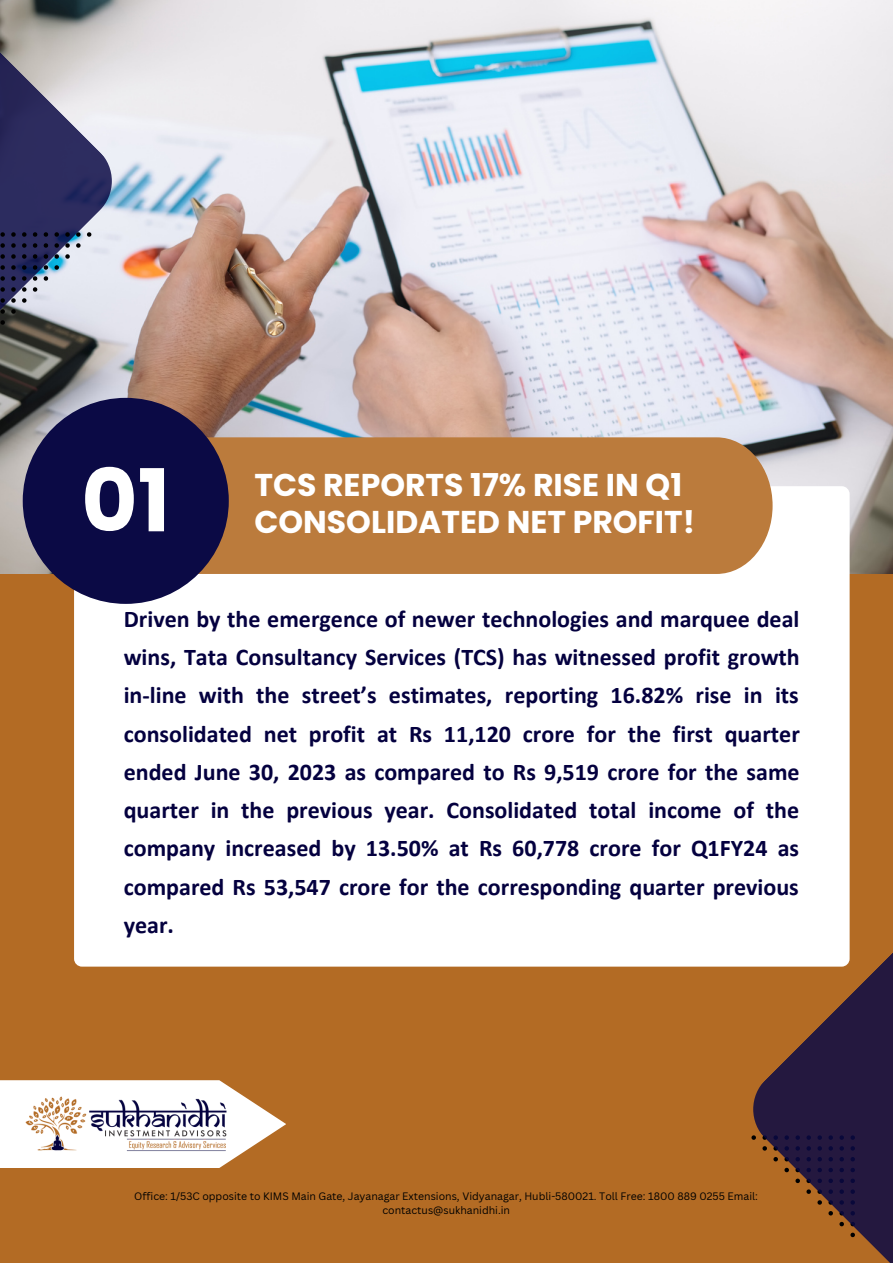
<style>
.page{position:relative;width:893px;height:1264px;background:#fff}
.page>*{position:absolute;margin:0;border:0;box-sizing:border-box;transform-origin:0 0}
.t1{font:700 86.55px "Poppins";color:#fff}
.t2{font:700 31.5px/37px "Poppins";color:#fff}
.t3{font:700 24px/38.2px "Calibri";color:#04003f;text-align:justify}
.t4{font:10.5px/14px "Canva Sans";color:#000;text-align:center}
</style>
<div class="page">
<div style="left:0;top:0;width:892px;height:1262px;background:#b36b24"></div>
<svg style="left:753px;top:861px;width:139px;height:401px;fill:#24183f"></svg>
<img style="left:0;top:0;width:892px;height:573px">
<div style="left:74px;top:486px;width:775px;height:480px;background:#fff;border-radius:8px"></div>
<div style="left:199px;top:437px;width:573px;height:137px;background:#bb7b3c"></div>
<div style="left:23px;top:398px;width:206px;height:206px;background:#0b0a45;border-radius:50%"></div>
<svg style="left:0;top:1080px;width:286px;height:87px"></svg>
<img style="left:24px;top:1092px;width:205px;height:63px">
<svg style="left:0;top:0;width:112px;height:429px;background:#a3a3b3"></svg>
<svg style="left:0;top:0;width:94px;height:411px;background:#696a7e"></svg>
<p class="t1" style="left:81px;top:440px;width:90px">01</p>
<p class="t2" style="left:254px;top:466px;width:442px">TCS REPORTS 17% RISE IN Q1<br>CONSOLIDATED NET PROFIT!</p>
<p class="t3" style="left:124px;top:602px;width:677px">Driven by the emergence of newer technologies and marquee deal wins, Tata Consultancy Services (TCS) has witnessed profit growth in-line with the street’s estimates, reporting 16.82% rise in its consolidated net profit at Rs 11,120 crore for the first quarter ended June 30, 2023 as compared to Rs 9,519 crore for the same quarter in the previous year. Consolidated total income of the company increased by 13.50% at Rs 60,778 crore for Q1FY24 as compared Rs 53,547 crore for the corresponding quarter previous year.</p>
<p class="t4" style="left:134px;top:1188px;width:625px">Office: 1/53C opposite to KIMS Main Gate, Jayanagar Extensions, Vidyanagar, Hubli-580021. Toll Free: 1800 889 0255 Email: contactus@sukhanidhi.in</p>
</div>
